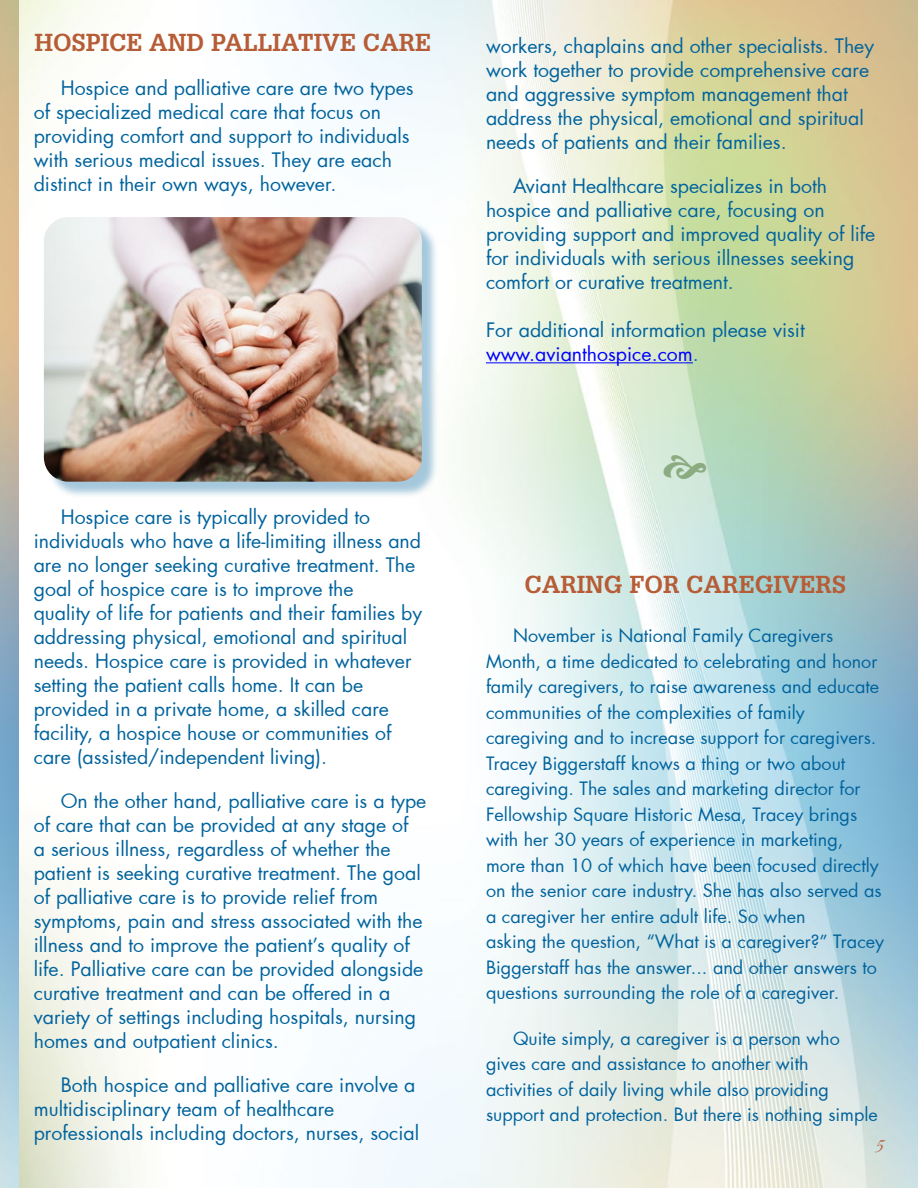
<style>
.page{position:relative;width:918px;height:1188px;background:#fff}
.page>*{position:absolute;margin:0;border:0;box-sizing:border-box;transform-origin:0 0}
.t1{font:700 24px "Glypha";color:#b65c36}
.t2{font:21px "Great Vibes";color:#b65c36}
.t3{font:19.5px/24px "Futura";color:#00639d}
.t4{font:18px/25.5px "Futura";color:#00639d}
.s1{color:#00f}
</style>
<div class="page">
<img style="left:18px;top:0;width:900px;height:1188px">
<hr style="left:486px;top:362px;width:207px;height:1px;background:#00f">
<div style="left:46px;top:220px;width:393px;height:279px;background:#00639d;opacity:.35"></div>
<img style="left:44px;top:217px;width:378px;height:265px">
<svg style="left:664px;top:455px;width:42px;height:24px"></svg>
<p class="t1" style="left:35px;top:28px;width:398px">HOSPICE AND PALLIATIVE CARE</p>
<p class="t3" style="left:34px;top:76px;width:382px;text-indent:27px">Hospice and palliative care are two types of specialized medical care that focus on providing comfort and support to individuals with serious medical issues. They are each distinct in their own ways, however.</p>
<p class="t3" style="left:486px;top:34px;width:390px">workers, chaplains and other specialists. They work together to provide comprehensive care and aggressive symptom management that address the physical, emotional and spiritual needs of patients and their families.</p>
<p class="t3" style="left:486px;top:174px;width:391px;text-indent:27px">Aviant Healthcare specializes in both hospice and palliative care, focusing on providing support and improved quality of life for individuals with serious illnesses seeking comfort or curative treatment.</p>
<p class="t3" style="left:486px;top:318px;width:320px">For additional information please visit <span class="s1">www.avianthospice.com</span>.</p>
<p class="t3" style="left:34px;top:504px;width:390px;text-indent:27px">Hospice care is typically provided to individuals who have a life-limiting illness and are no longer seeking curative treatment. The goal of hospice care is to improve the<br>quality of life for patients and their families by addressing physical, emotional and spiritual needs. Hospice care is provided in whatever setting the patient calls home. It can be provided in a private home, a skilled care facility, a hospice house or communities of care (assisted/independent living).</p>
<p class="t3" style="left:34px;top:789px;width:394px;text-indent:27px">On the other hand, palliative care is a type of care that can be provided at any stage of<br>a serious illness, regardless of whether the patient is seeking curative treatment. The goal of palliative care is to provide relief from symptoms, pain and stress associated with the illness and to improve the patient’s quality of life. Palliative care can be provided alongside curative treatment and can be offered in a variety of settings including hospitals, nursing homes and outpatient clinics.</p>
<p class="t3" style="left:34px;top:1073px;width:387px;text-indent:27px">Both hospice and palliative care involve a multidisciplinary team of healthcare professionals including doctors, nurses, social</p>
<p class="t1" style="left:524px;top:569px;width:323px">CARING FOR CAREGIVERS</p>
<p class="t4" style="left:486px;top:622px;width:400px;text-indent:27px">November is National Family Caregivers Month, a time dedicated to celebrating and honor family caregivers, to raise awareness and educate communities of the complexities of family caregiving and to increase support for caregivers.<br>Tracey Biggerstaff knows a thing or two about caregiving. The sales and marketing director for Fellowship Square Historic Mesa, Tracey brings with her 30 years of experience in marketing, more than 10 of which have been focused directly on the senior care industry. She has also served as a caregiver her entire adult life. So when<br>asking the question, “What is a caregiver?” Tracey Biggerstaff has the answer... and other answers to questions surrounding the role of a caregiver.</p>
<p class="t4" style="left:486px;top:1025px;width:393px;text-indent:27px">Quite simply, a caregiver is a person who gives care and assistance to another with activities of daily living while also providing support and protection. But there is nothing simple</p>
<p class="t2" style="left:875px;top:1134px;width:11px">5</p>
</div>
